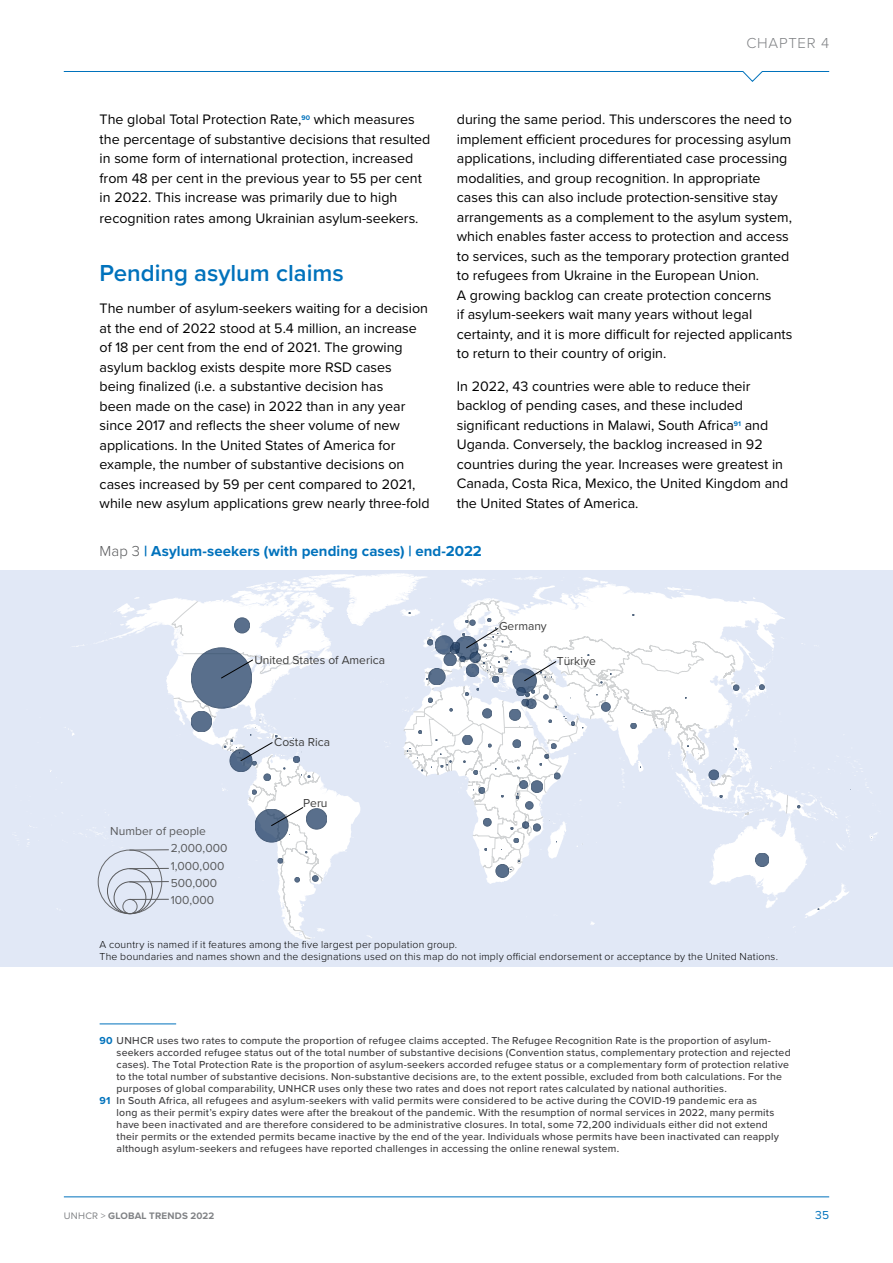
<style>
.page{position:relative;width:893px;height:1263px;background:#fff}
.page>*{position:absolute;margin:0;border:0;box-sizing:border-box;transform-origin:0 0}
.t1{font:600 24px "Proxima Nova";color:#0072bc}
.t2{font:700 15px "Proxima Nova";letter-spacing:.005em;color:#0072bc}
.t3{font:300 15px "Proxima Nova";color:#808285}
.t4{font:14.25px/19.5px "Proxima Nova";color:#000}
.t5{font:12px "Proxima Nova";color:#3d3d3d}
.t6{font:12px/16.8px "Proxima Nova";color:#595a5c}
.t7{font:12px "Proxima Nova";color:#0072bc}
.t8{font:500 10.5px "Proxima Nova";letter-spacing:.02em;color:#414042}
.t9{font:300 10.5px/12px "Proxima Nova";letter-spacing:.02em;color:#000}
.t10{font:700 9.75px "Proxima Nova";letter-spacing:.02em;color:#808285}
.s1{font-weight:300;color:#58595b}
.s2{font-weight:700;color:#0072bc}
.s3{font-weight:400}
</style>
<div class="page">
<hr style="left:100px;top:1024px;width:76px;height:1px;background:#0072bc">
<div style="left:0;top:570px;width:893px;height:397px;background:#e1e8f6"></div>
<svg style="left:15px;top:573px;width:862px;height:368px"></svg>
<div style="left:107px;top:868px;width:46px;height:46px;border:1px solid #595a5c;border-radius:50%"></div>
<div style="left:114px;top:881px;width:32px;height:33px;border:1px solid #595a5c;border-radius:50%"></div>
<div style="left:122px;top:899px;width:15px;height:15px;border:1px solid #595a5c;border-radius:50%"></div>
<hr style="left:130px;top:899px;width:38px;height:1px;background:#595a5c">
<hr style="left:130px;top:881px;width:38px;height:1px;background:#595a5c">
<hr style="left:130px;top:868px;width:38px;height:1px;background:#595a5c">
<div style="left:98px;top:850px;width:64px;height:64px;border:1px solid #595a5c;border-radius:50%"></div>
<hr style="left:130px;top:849px;width:38px;height:1px;background:#595a5c">
<hr style="left:64px;top:1196px;width:765px;height:1px;background:#0072bc">
<svg style="left:63px;top:71px;width:767px;height:11px"></svg>
<p class="t3" style="left:746px;top:32px;width:22px">Chapter</p>
<p class="t3" style="left:821px;top:32px;width:10px">4</p>
<p class="t4" style="left:100px;top:109px;width:332px">The global Total Protection Rate,<sup>90</sup> which measures the percentage of substantive decisions that resulted in some form of international protection, increased from 48 per cent in the previous year to 55 per cent in 2022. This increase was primarily due to high recognition rates among Ukrainian asylum-seekers.</p>
<h1 class="t1" style="left:100px;top:255px;width:246px">Pending asylum claims</h1>
<p class="t4" style="left:100px;top:298px;width:332px">The number of asylum-seekers waiting for a decision at the end of 2022 stood at 5.4 million, an increase of 18 per cent from the end of 2021. The growing asylum backlog exists despite more RSD cases being finalized (i.e. a substantive decision has<br>been made on the case) in 2022 than in any year since 2017 and reflects the sheer volume of new applications. In the United States of America for example, the number of substantive decisions on cases increased by 59 per cent compared to 2021, while new asylum applications grew nearly three-fold</p>
<p class="t4" style="left:457px;top:109px;width:337px">during the same period. This underscores the need to implement efficient procedures for processing asylum applications, including differentiated case processing modalities, and group recognition. In appropriate cases this can also include protection-sensitive stay arrangements as a complement to the asylum system, which enables faster access to protection and access to services, such as the temporary protection granted to refugees from Ukraine in the European Union.<br>A growing backlog can create protection concerns<br>if asylum-seekers wait many years without legal certainty, and it is more difficult for rejected applicants to return to their country of origin.</p>
<p class="t4" style="left:457px;top:375px;width:333px">In 2022, 43 countries were able to reduce their backlog of pending cases, and these included significant reductions in Malawi, South Africa<sup>91</sup> and Uganda. Conversely, the backlog increased in 92 countries during the year. Increases were greatest in Canada, Costa Rica, Mexico, the United Kingdom and the United States of America.</p>
<p class="t2" style="left:100px;top:540px;width:384px"><span class="s1">Map 3</span> | Asylum-seekers (with pending cases) | end-2022</p>
<p class="t5" style="left:255px;top:651px;width:132px">United States of America</p>
<p class="t6" style="left:110px;top:822px;width:97px">Number of people</p>
<p class="t6" style="left:171px;top:857px;width:55px">1,000,000<br>500,000<br>100,000</p>
<p class="t6" style="left:171px;top:839px;width:58px">2,000,000</p>
<p class="t5" style="left:274px;top:733px;width:57px">Costa Rica</p>
<p class="t5" style="left:303px;top:794px;width:26px">Peru</p>
<p class="t5" style="left:499px;top:617px;width:49px">Germany</p>
<p class="t5" style="left:557px;top:652px;width:40px">Türkiye</p>
<p class="t9" style="left:100px;top:938px;width:680px">A country is named if it features among the five largest per population group.<br>The boundaries and names shown and the designations used on this map do not imply official endorsement or acceptance by the United Nations.</p>
<p class="t8" style="left:100px;top:1033px;width:673px"><span class="s2">90</span> UNHCR uses two rates to compute the proportion of refugee claims accepted. The Refugee Recognition Rate is the proportion of asylum-</p>
<p class="t8" style="left:117px;top:1045px;width:676px">seekers accorded refugee status out of the total number of substantive decisions (Convention status, complementary protection and rejected</p>
<p class="t8" style="left:117px;top:1057px;width:674px">cases). The Total Protection Rate is the proportion of asylum-seekers accorded refugee status or a complementary form of protection relative</p>
<p class="t8" style="left:117px;top:1069px;width:667px">to the total number of substantive decisions. Non-substantive decisions are, to the extent possible, excluded from both calculations. For the</p>
<p class="t8" style="left:117px;top:1081px;width:612px">purposes of global comparability, UNHCR uses only these two rates and does not report rates calculated by national authorities.</p>
<p class="t8" style="left:100px;top:1093px;width:659px"><span class="s2">91</span> In South Africa, all refugees and asylum-seekers with valid permits were considered to be active during the COVID-19 pandemic era as</p>
<p class="t8" style="left:117px;top:1105px;width:659px">long as their permit’s expiry dates were after the breakout of the pandemic. With the resumption of normal services in 2022, many permits</p>
<p class="t8" style="left:117px;top:1117px;width:653px">have been inactivated and are therefore considered to be administrative closures. In total, some 72,200 individuals either did not extend</p>
<p class="t8" style="left:117px;top:1129px;width:664px">their permits or the extended permits became inactive by the end of the year. Individuals whose permits have been inactivated can reapply</p>
<p class="t8" style="left:117px;top:1141px;width:504px">although asylum-seekers and refugees have reported challenges in accessing the online renewal system.</p>
<p class="t10" style="left:64px;top:1208px;width:152px"><span class="s3">UNHCR &gt;</span> GLOBAL TRENDS 2022</p>
<p class="t7" style="left:815px;top:1206px;width:15px">35</p>
</div>
